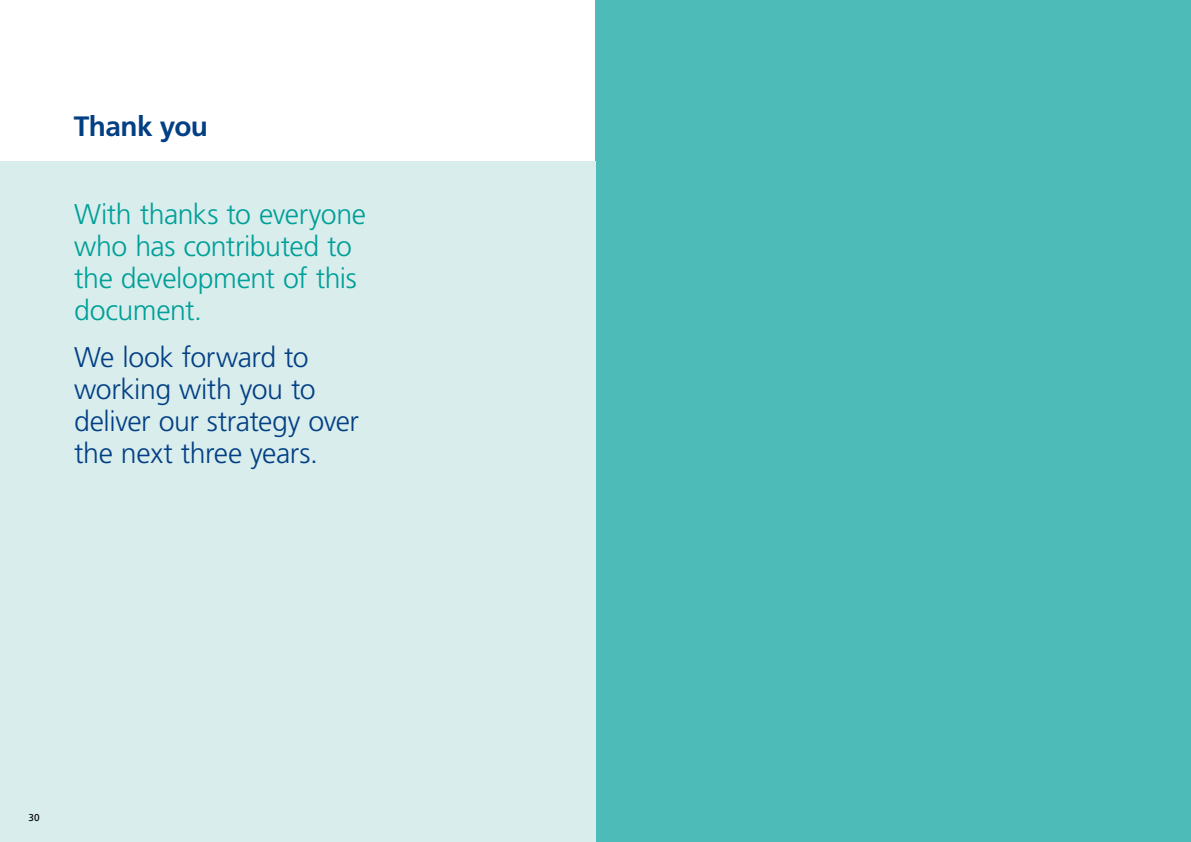
<style>
.page{position:relative;width:1191px;height:842px;background:#fff}
.page>*{position:absolute;margin:0;border:0;box-sizing:border-box;transform-origin:0 0}
.t1{font:300 28.5px/32px "Frutiger";letter-spacing:-.015em;color:#033f84}
.t2{font:300 28.5px/32px "Frutiger";letter-spacing:-.015em;color:#009f98}
.t3{font:700 28px "Frutiger";letter-spacing:-.02em;color:#033f84}
.t4{font:10px "Frutiger";color:#000}
</style>
<div class="page">
<div style="left:595px;top:0;width:596px;height:842px;background:#4dbbb7"></div>
<div style="left:0;top:162px;width:595px;height:680px;background:#d8edec"></div>
<p class="t3" style="left:74px;top:115px;width:136px">Thank you</p>
<p class="t2" style="left:74px;top:200px;width:293px">With thanks to everyone who has contributed to the development of this document.</p>
<p class="t1" style="left:74px;top:343px;width:286px">We look forward to working with you to deliver our strategy over the next three years.</p>
<p class="t4" style="left:28px;top:814px;width:13px">30</p>
</div>
